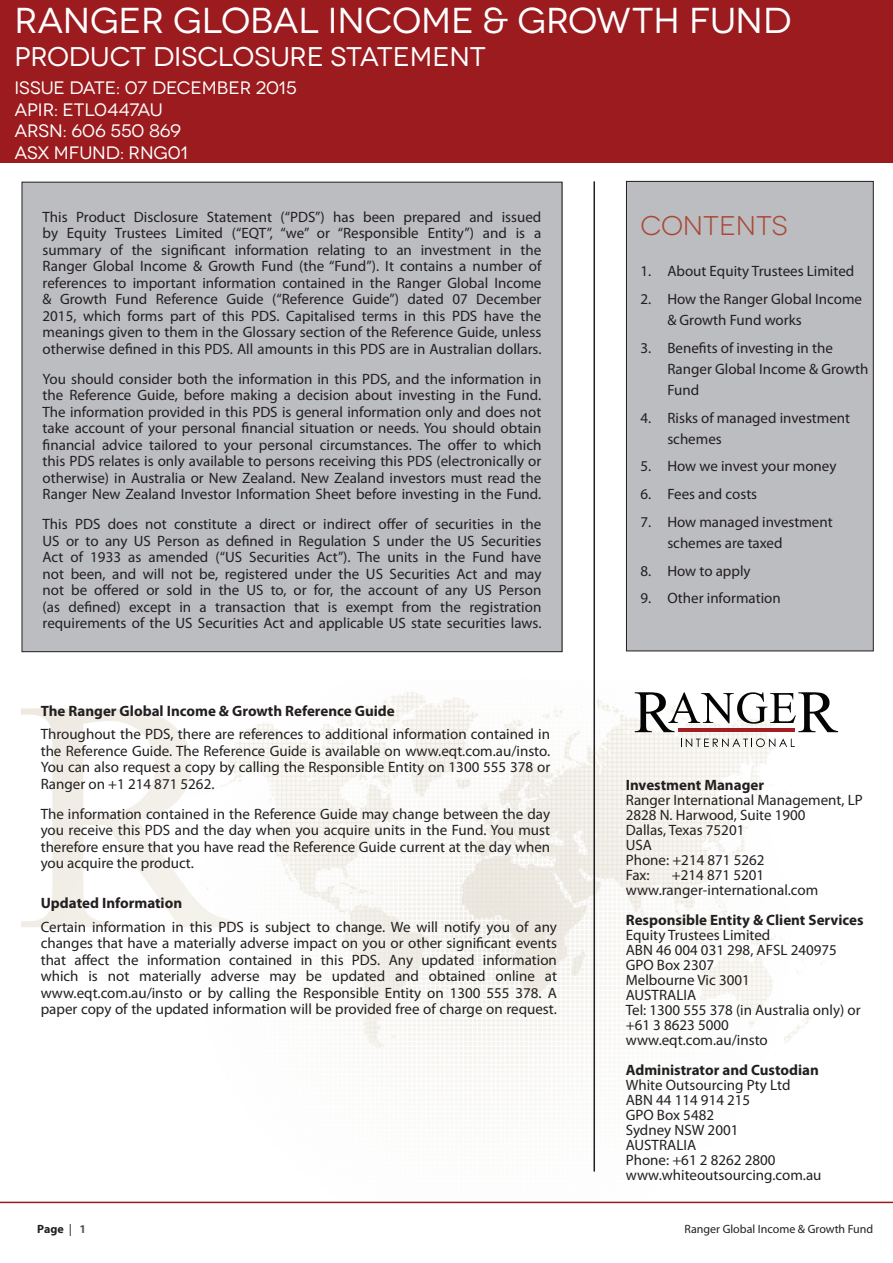
<style>
.page{position:relative;width:893px;height:1263px;background:#fff}
.page>*{position:absolute;margin:0;border:0;box-sizing:border-box;transform-origin:0 0}
.Subhead{font:36px "Novecentowide";color:#fff}
.Subhead-2{font:27px "Novecentowide";color:#fff}
.t1{font:27px "Novecentowide";color:#aa4837}
.Subhead-3{font:18px "Novecentowide";color:#fff}
.t2{font:15px/16.5px "Myriad Pro";color:#231f20;text-align:justify}
.t3{font:700 15px "Myriad Pro";color:#231f20}
.Page_footer{font:12px "Myriad Pro";color:#231f20}
.Page_footer-2{font:700 12px "Myriad Pro";color:#231f20}
.s1{color:#57585a}
</style>
<div class="page">
<img style="left:22px;top:692px;width:841px;height:510px">
<hr style="left:0;top:1202px;width:893px;height:1px;background:#9b1b1f">
<div style="left:22px;top:182px;width:540px;height:470px;background:#bcbdc0"></div>
<hr style="left:593px;top:181px;width:2px;height:990px;background:#231f20">
<div style="left:626px;top:181px;width:247px;height:470px;background:#bcbdc0"></div>
<div style="left:626px;top:181px;width:248px;height:470px;border:1px solid #231f20"></div>
<div style="left:0;top:0;width:893px;height:163px;background:#9b1b1f"></div>
<svg style="left:635px;top:692px;width:203px;height:40px"></svg>
<hr style="left:678px;top:728px;width:117px;height:4px;background:#a31d22">
<svg style="left:681px;top:738px;width:114px;height:9px"></svg>
<p class="Subhead" style="left:14px;top:-1px;width:779px">RANGER GLOBAL INCOME &amp; GROWTH FUND</p>
<p class="Subhead-2" style="left:14px;top:40px;width:473px">PRODUCT DISCLOSURE STATEMENT</p>
<p class="Subhead-3" style="left:14px;top:77px;width:284px">ISSUE DATE: 07 DECEMBER 2015</p>
<p class="Subhead-3" style="left:14px;top:99px;width:150px">APIR: ETL0447AU</p>
<p class="Subhead-3" style="left:14px;top:120px;width:168px">ARSN: 606 550 869</p>
<p class="Subhead-3" style="left:14px;top:142px;width:175px">ASX MFUND: RNG01</p>
<p class="t2" style="left:43px;top:208px;width:500px">This Product Disclosure Statement (“PDS”) has been prepared and issued by Equity Trustees Limited (“EQT”, “we” or “Responsible Entity”) and is a summary of the significant information relating to an investment in the Ranger Global Income &amp; Growth Fund (the “Fund”). It contains a number of references to important information contained in the Ranger Global Income &amp; Growth Fund Reference Guide (“Reference Guide”) dated 07 December 2015, which forms part of this PDS. Capitalised terms in this PDS have the meanings given to them in the Glossary section of the Reference Guide, unless otherwise defined in this PDS. All amounts in this PDS are in Australian dollars.</p>
<p class="t2" style="left:43px;top:370px;width:500px">You should consider both the information in this PDS, and the information in the Reference Guide, before making a decision about investing in the Fund.<br>The information provided in this PDS is general information only and does not take account of your personal financial situation or needs. You should obtain financial advice tailored to your personal circumstances. The offer to which this PDS relates is only available to persons receiving this PDS (electronically or otherwise) in Australia or New Zealand. New Zealand investors must read the Ranger New Zealand Investor Information Sheet before investing in the Fund.</p>
<p class="t2" style="left:43px;top:515px;width:500px">This PDS does not constitute a direct or indirect offer of securities in the US or to any US Person as defined in Regulation S under the US Securities Act of 1933 as amended (“US Securities Act”). The units in the Fund have not been, and will not be, registered under the US Securities Act and may not be offered or sold in the US to, or for, the account of any US Person (as defined) except in a transaction that is exempt from the registration requirements of the US Securities Act and applicable US state securities laws.</p>
<p class="t3" style="left:41px;top:701px;width:356px">The Ranger Global Income &amp; Growth Reference Guide</p>
<p class="t2" style="left:41px;top:726px;width:511px">Throughout the PDS, there are references to additional information contained in the Reference Guide. The Reference Guide is available on www.eqt.com.au/insto.<br>You can also request a copy by calling the Responsible Entity on 1300 555 378 or Ranger on +1 214 871 5262.</p>
<p class="t2" style="left:41px;top:805px;width:511px">The information contained in the Reference Guide may change between the day you receive this PDS and the day when you acquire units in the Fund. You must therefore ensure that you have read the Reference Guide current at the day when you acquire the product.</p>
<p class="t3" style="left:41px;top:894px;width:143px">Updated Information</p>
<p class="t2" style="left:41px;top:918px;width:518px">Certain information in this PDS is subject to change. We will notify you of any changes that have a materially adverse impact on you or other significant events that affect the information contained in this PDS. Any updated information which is not materially adverse may be updated and obtained online at</p>
<p class="t2" style="left:41px;top:984px;width:518px">www.eqt.com.au/insto or by calling the Responsible Entity on 1300 555 378. A paper copy of the updated information will be provided free of charge on request.</p>
<p class="t1" style="left:640px;top:210px;width:149px">CONTENTS</p>
<p class="t2" style="left:640px;top:263px;width:215px">1. About Equity Trustees Limited</p>
<p class="t2" style="left:667px;top:288px;width:196px;line-height:21px;text-indent:-27px">2. How the Ranger Global Income &amp; Growth Fund works</p>
<p class="t2" style="left:667px;top:337px;width:203px;line-height:21px;text-align:left;text-indent:-27px">3. Benefits of investing in the<br>Ranger Global Income &amp; Growth<br>Fund</p>
<p class="t2" style="left:667px;top:407px;width:184px;line-height:21px;text-indent:-27px">4. Risks of managed investment schemes</p>
<p class="t2" style="left:640px;top:458px;width:198px">5. How we invest your money</p>
<p class="t2" style="left:640px;top:485px;width:118px">6. Fees and costs</p>
<p class="t2" style="left:667px;top:511px;width:167px;line-height:21px;text-indent:-27px">7. How managed investment schemes are taxed</p>
<p class="t2" style="left:640px;top:562px;width:112px">8. How to apply</p>
<p class="t2" style="left:640px;top:590px;width:142px">9. Other information</p>
<p class="t3" style="left:626px;top:775px;width:140px">Investment Manager</p>
<p class="t2" style="left:626px;top:791px;width:239px">Ranger International Management, LP</p>
<p class="t2" style="left:626px;top:806px;width:181px">2828 N. Harwood, Suite 1900</p>
<p class="t2" style="left:626px;top:821px;width:120px">Dallas, Texas 75201</p>
<p class="t2" style="left:626px;top:836px;width:28px">USA</p>
<p class="t2" style="left:626px;top:851px;width:140px">Phone: +214 871 5262</p>
<p class="t2" style="left:626px;top:866px;width:25px">Fax:</p>
<p class="t2" style="left:672px;top:866px;width:94px">+214 871 5201</p>
<p class="t2" style="left:626px;top:881px;width:194px">www.ranger-international.com</p>
<p class="t3" style="left:626px;top:910px;width:239px">Responsible Entity &amp; Client Services</p>
<p class="t2" style="left:626px;top:926px;width:146px">Equity Trustees Limited</p>
<p class="t2" style="left:626px;top:941px;width:213px">ABN 46 004 031 298, AFSL 240975</p>
<p class="t2" style="left:626px;top:956px;width:90px">GPO Box 2307</p>
<p class="t2" style="left:626px;top:971px;width:126px">Melbourne Vic 3001</p>
<p class="t2" style="left:626px;top:986px;width:72px">AUSTRALIA</p>
<p class="t2" style="left:626px;top:1001px;width:236px">Tel: 1300 555 378 (in Australia only) or</p>
<p class="t2" style="left:626px;top:1016px;width:105px">+61 3 8623 5000</p>
<p class="t2" style="left:626px;top:1031px;width:143px">www.eqt.com.au/insto</p>
<p class="t3" style="left:626px;top:1060px;width:195px">Administrator and Custodian</p>
<p class="t2" style="left:626px;top:1076px;width:166px">White Outsourcing Pty Ltd</p>
<p class="t2" style="left:626px;top:1091px;width:126px">ABN 44 114 914 215</p>
<p class="t2" style="left:626px;top:1106px;width:90px">GPO Box 5482</p>
<p class="t2" style="left:626px;top:1121px;width:114px">Sydney NSW 2001</p>
<p class="t2" style="left:626px;top:1136px;width:72px">AUSTRALIA</p>
<p class="t2" style="left:626px;top:1151px;width:151px">Phone: +61 2 8262 2800</p>
<p class="t2" style="left:626px;top:1166px;width:197px">www.whiteoutsourcing.com.au</p>
<p class="Page_footer-2" style="left:37px;top:1221px;width:50px">Page <span class="s1">| 1</span></p>
<p class="Page_footer" style="left:684px;top:1221px;width:190px">Ranger Global Income &amp; Growth Fund</p>
</div>
